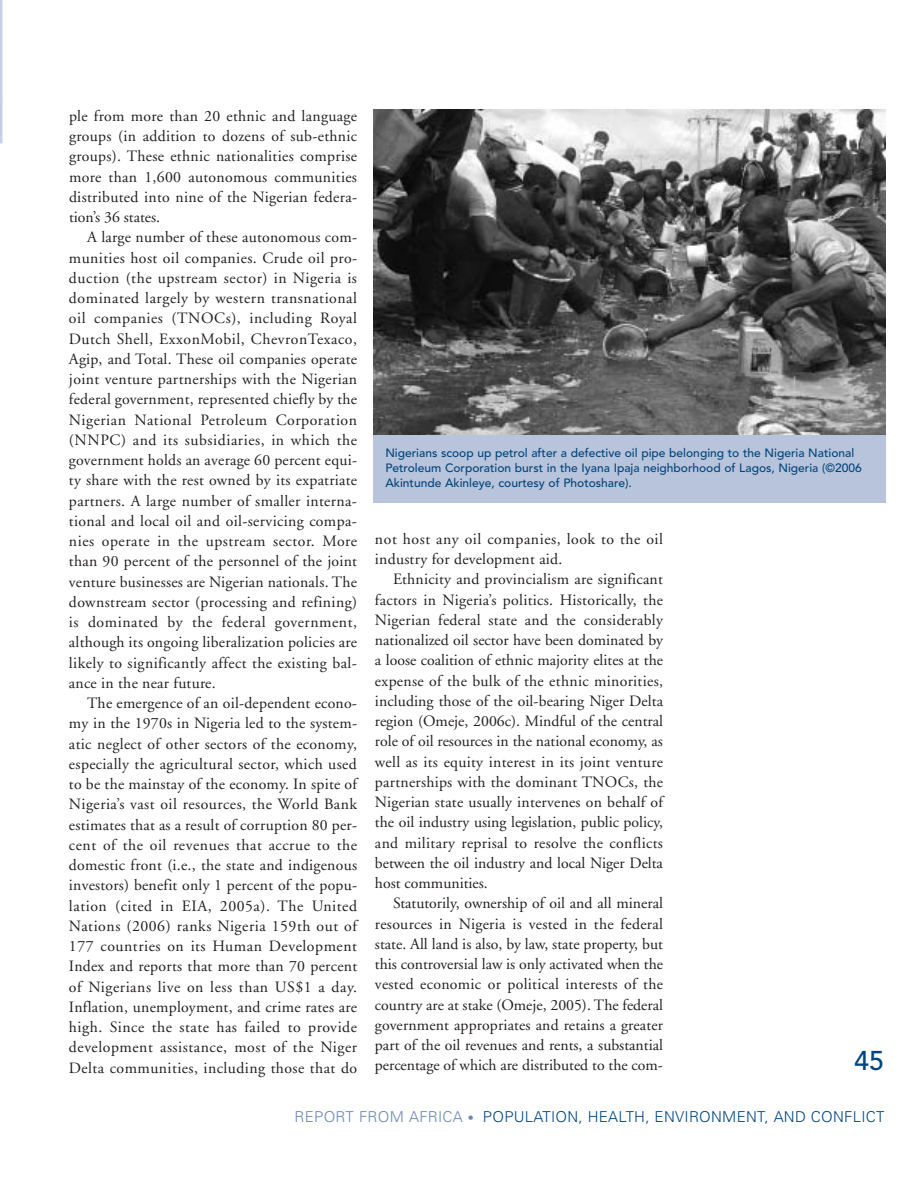
<style>
.page{position:relative;width:918px;height:1188px;background:#fff}
.page>*{position:absolute;margin:0;border:0;box-sizing:border-box;transform-origin:0 0}
.t1{font:500 27px "Avenir";color:#00447c}
.t2{font:15.75px/20.2px "Adobe Garamond";letter-spacing:.015em;color:#231f20;text-align:justify}
.t3{font:15.75px/20.2px "Adobe Garamond";letter-spacing:.035em;color:#231f20}
.t4{font:300 15px "Univers";letter-spacing:.015em;color:#00447c}
.t5{font:500 12px/15px "Avenir";color:#00447c}
.s1{color:#6a88b2}
.s2{font-size:12px;color:#6a88b2}
</style>
<div class="page">
<svg style="left:0;top:0;width:3px;height:144px"></svg>
<img style="left:373px;top:110px;width:513px;height:325px">
<div style="left:373px;top:435px;width:513px;height:68px;background:#b8c4db"></div>
<p class="t2" style="left:69px;top:107px;width:290px">ple from more than 20 ethnic and language groups (in addition to dozens of sub-ethnic groups). These ethnic nationalities comprise more than 1,600 autonomous communities distributed into nine of the Nigerian federa&shy;tion’s 36 states.</p>
<p class="t2" style="left:69px;top:229px;width:290px;text-indent:18px">A large number of these autonomous com&shy;munities host oil companies. Crude oil pro&shy;duction (the upstream sector) in Nigeria is dominated largely by western transnational oil companies (TNOCs), including Royal Dutch Shell, ExxonMobil, ChevronTexaco, Agip, and Total. These oil companies operate joint venture partnerships with the Nigerian federal government, represented chiefly by the Nigerian National Petroleum Corporation (NNPC) and its subsidiaries, in which the government holds an average 60 percent equi&shy;ty share with the rest owned by its expatriate partners. A large number of smaller interna&shy;tional and local oil and oil-servicing compa&shy;nies operate in the upstream sector. More than 90 percent of the personnel of the joint venture businesses are Nigerian nationals. The downstream sector (processing and refining) is dominated by the federal government, although its ongoing liberalization policies are likely to significantly affect the existing bal&shy;ance in the near future.</p>
<p class="t2" style="left:69px;top:694px;width:290px;text-indent:18px">The emergence of an oil-dependent econo&shy;my in the 1970s in Nigeria led to the system&shy;atic neglect of other sectors of the economy, especially the agricultural sector, which used to be the mainstay of the economy. In spite of Nigeria’s vast oil resources, the World Bank estimates that as a result of corruption 80 per&shy;cent of the oil revenues that accrue to the domestic front (i.e., the state and indigenous investors) benefit only 1 percent of the popu&shy;lation (cited in EIA, 2005a). The United Nations (2006) ranks Nigeria 159th out of 177 countries on its Human Development Index and reports that more than 70 percent of Nigerians live on less than US$1 a day.<br>Inflation, unemployment, and crime rates are high. Since the state has failed to provide development assistance, most of the Niger Delta communities, including those that do</p>
<p class="t5" style="left:385px;top:446px;width:478px">Nigerians scoop up petrol after a defective oil pipe belonging to the Nigeria National<br>Petroleum Corporation burst in the Iyana Ipaja neighborhood of Lagos, Nigeria (©2006<br>Akintunde Akinleye, courtesy of Photoshare).</p>
<p class="t3" style="left:375px;top:530px;width:290px">not host any oil companies, look to the oil industry for development aid.</p>
<p class="t2" style="left:375px;top:571px;width:290px;text-indent:18px">Ethnicity and provincialism are significant factors in Nigeria’s politics. Historically, the Nigerian federal state and the considerably nationalized oil sector have been dominated by a loose coalition of ethnic majority elites at the expense of the bulk of the ethnic minorities, including those of the oil-bearing Niger Delta region (Omeje, 2006c). Mindful of the central role of oil resources in the national economy, as well as its equity interest in its joint venture partnerships with the dominant TNOCs, the Nigerian state usually intervenes on behalf of the oil industry using legislation, public policy, and military reprisal to resolve the conflicts between the oil industry and local Niger Delta host communities.</p>
<p class="t2" style="left:375px;top:895px;width:290px;text-indent:18px">Statutorily, ownership of oil and all mineral resources in Nigeria is vested in the federal state. All land is also, by law, state property, but this controversial law is only activated when the vested economic or political interests of the country are at stake (Omeje, 2005). The federal government appropriates and retains a greater part of the oil revenues and rents, a substantial percentage of which are distributed to the com-</p>
<h1 class="t1" style="left:854px;top:1049px;width:32px">45</h1>
<p class="t4" style="left:295px;top:1111px;width:591px"><span class="s1">REPORT FROM AFRICA</span> <span class="s2">•</span> POPULATION, HEALTH, ENVIRONMENT, AND CONFLICT</p>
</div>
